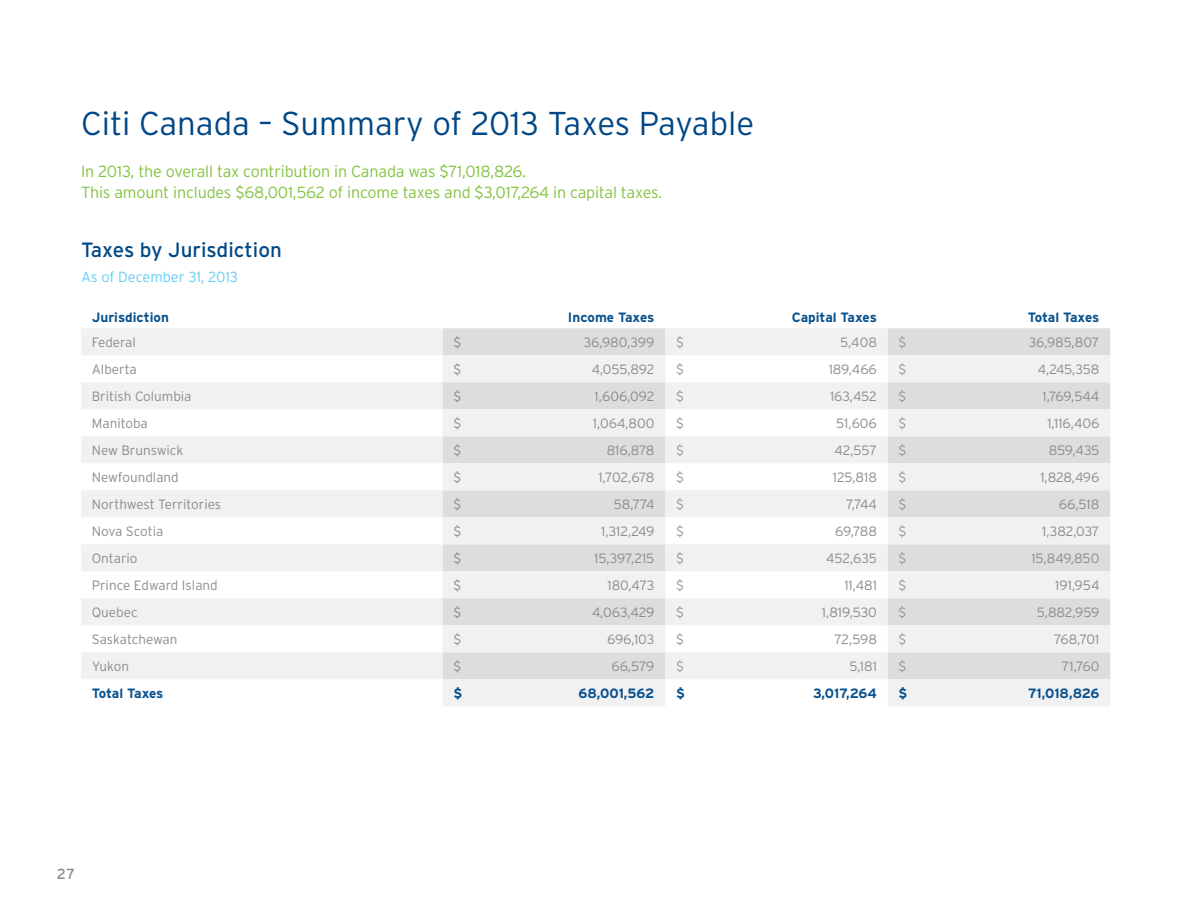
<style>
.page{position:relative;width:1188px;height:918px;background:#fff}
.page>*{position:absolute;margin:0;border:0;box-sizing:border-box;transform-origin:0 0}
.t1{font:300 33px "Interstate";color:#004785}
.t2{font:20.7px "Interstate";color:#004785}
.t3{font:300 16.2px/21.8px "Interstate";letter-spacing:-.01em;color:#82c341}
.t4{font:300 14.7px "Interstate";letter-spacing:-.005em;color:#64cdf6}
.t5{font:14.7px "Interstate";color:#8a8c8e}
.t6{font:300 13.5px "Interstate";color:#8a8c8e}
.t7{font:700 13.5px "Interstate";color:#07518e}
.t8{font:300 13.5px "Interstate";color:#949699}
</style>
<div class="page">
<svg style="left:81px;top:328px;width:362px;height:351px;fill:#f1f1f2"></svg>
<svg style="left:443px;top:328px;width:667px;height:27px;fill:#dcddde"></svg>
<svg style="left:443px;top:355px;width:667px;height:351px;fill:#f1f1f2"></svg>
<h1 class="t1" style="left:81px;top:104px;width:675px">Citi Canada – Summary of 2013 Taxes Payable</h1>
<p class="t3" style="left:81px;top:160px;width:583px">In 2013, the overall tax contribution in Canada was $71,018,826.<br>This amount includes $68,001,562 of income taxes and $3,017,264 in capital taxes.</p>
<h2 class="t2" style="left:81px;top:238px;width:202px">Taxes by Jurisdiction</h2>
<p class="t4" style="left:81px;top:268px;width:159px">As of December 31, 2013</p>
<p class="t7" style="left:92px;top:310px;width:79px">Jurisdiction</p>
<p class="t7" style="left:568px;top:310px;width:88px">Income Taxes</p>
<p class="t7" style="left:792px;top:310px;width:87px">Capital Taxes</p>
<p class="t7" style="left:1028px;top:310px;width:73px">Total Taxes</p>
<p class="t6" style="left:92px;top:335px;width:46px">Federal</p>
<p class="t6" style="left:454px;top:335px;width:9px">$</p>
<p class="t6" style="left:584px;top:335px;width:72px">36,980,399</p>
<p class="t8" style="left:676px;top:335px;width:9px">$</p>
<p class="t6" style="left:840px;top:335px;width:38px">5,408</p>
<p class="t8" style="left:899px;top:335px;width:9px">$</p>
<p class="t6" style="left:1029px;top:335px;width:72px">36,985,807</p>
<p class="t6" style="left:92px;top:362px;width:47px">Alberta</p>
<p class="t6" style="left:454px;top:362px;width:9px">$</p>
<p class="t6" style="left:592px;top:362px;width:64px">4,055,892</p>
<p class="t8" style="left:676px;top:362px;width:9px">$</p>
<p class="t6" style="left:829px;top:362px;width:50px">189,466</p>
<p class="t8" style="left:899px;top:362px;width:9px">$</p>
<p class="t6" style="left:1038px;top:362px;width:63px">4,245,358</p>
<p class="t6" style="left:92px;top:389px;width:101px">British Columbia</p>
<p class="t6" style="left:454px;top:389px;width:9px">$</p>
<p class="t6" style="left:595px;top:389px;width:61px">1,606,092</p>
<p class="t8" style="left:676px;top:389px;width:9px">$</p>
<p class="t6" style="left:830px;top:389px;width:48px">163,452</p>
<p class="t8" style="left:899px;top:389px;width:9px">$</p>
<p class="t6" style="left:1043px;top:389px;width:58px">1,769,544</p>
<p class="t6" style="left:92px;top:416px;width:58px">Manitoba</p>
<p class="t6" style="left:454px;top:416px;width:9px">$</p>
<p class="t6" style="left:593px;top:416px;width:63px">1,064,800</p>
<p class="t8" style="left:676px;top:416px;width:9px">$</p>
<p class="t6" style="left:836px;top:416px;width:42px">51,606</p>
<p class="t8" style="left:899px;top:416px;width:9px">$</p>
<p class="t6" style="left:1047px;top:416px;width:54px">1,116,406</p>
<p class="t6" style="left:92px;top:443px;width:93px">New Brunswick</p>
<p class="t6" style="left:454px;top:443px;width:9px">$</p>
<p class="t6" style="left:607px;top:443px;width:49px">816,878</p>
<p class="t8" style="left:676px;top:443px;width:9px">$</p>
<p class="t6" style="left:834px;top:443px;width:44px">42,557</p>
<p class="t8" style="left:899px;top:443px;width:9px">$</p>
<p class="t6" style="left:1049px;top:443px;width:52px">859,435</p>
<p class="t6" style="left:92px;top:470px;width:89px">Newfoundland</p>
<p class="t6" style="left:454px;top:470px;width:9px">$</p>
<p class="t6" style="left:599px;top:470px;width:57px">1,702,678</p>
<p class="t8" style="left:676px;top:470px;width:9px">$</p>
<p class="t6" style="left:833px;top:470px;width:46px">125,818</p>
<p class="t8" style="left:899px;top:470px;width:9px">$</p>
<p class="t6" style="left:1040px;top:470px;width:61px">1,828,496</p>
<p class="t6" style="left:92px;top:497px;width:131px">Northwest Territories</p>
<p class="t6" style="left:454px;top:497px;width:9px">$</p>
<p class="t6" style="left:614px;top:497px;width:42px">58,774</p>
<p class="t8" style="left:676px;top:497px;width:9px">$</p>
<p class="t6" style="left:846px;top:497px;width:32px">7,744</p>
<p class="t8" style="left:899px;top:497px;width:9px">$</p>
<p class="t6" style="left:1059px;top:497px;width:42px">66,518</p>
<p class="t6" style="left:92px;top:524px;width:73px">Nova Scotia</p>
<p class="t6" style="left:454px;top:524px;width:9px">$</p>
<p class="t6" style="left:601px;top:524px;width:55px">1,312,249</p>
<p class="t8" style="left:676px;top:524px;width:9px">$</p>
<p class="t6" style="left:835px;top:524px;width:43px">69,788</p>
<p class="t8" style="left:899px;top:524px;width:9px">$</p>
<p class="t6" style="left:1042px;top:524px;width:59px">1,382,037</p>
<p class="t6" style="left:92px;top:551px;width:47px">Ontario</p>
<p class="t6" style="left:454px;top:551px;width:9px">$</p>
<p class="t6" style="left:594px;top:551px;width:62px">15,397,215</p>
<p class="t8" style="left:676px;top:551px;width:9px">$</p>
<p class="t6" style="left:826px;top:551px;width:52px">452,635</p>
<p class="t8" style="left:899px;top:551px;width:9px">$</p>
<p class="t6" style="left:1031px;top:551px;width:69px">15,849,850</p>
<p class="t6" style="left:92px;top:578px;width:128px">Prince Edward Island</p>
<p class="t6" style="left:454px;top:578px;width:9px">$</p>
<p class="t6" style="left:607px;top:578px;width:48px">180,473</p>
<p class="t8" style="left:676px;top:578px;width:9px">$</p>
<p class="t6" style="left:844px;top:578px;width:34px">11,481</p>
<p class="t8" style="left:899px;top:578px;width:9px">$</p>
<p class="t6" style="left:1055px;top:578px;width:46px">191,954</p>
<p class="t6" style="left:92px;top:605px;width:47px">Quebec</p>
<p class="t6" style="left:454px;top:605px;width:9px">$</p>
<p class="t6" style="left:592px;top:605px;width:64px">4,063,429</p>
<p class="t8" style="left:676px;top:605px;width:9px">$</p>
<p class="t6" style="left:822px;top:605px;width:57px">1,819,530</p>
<p class="t8" style="left:899px;top:605px;width:9px">$</p>
<p class="t6" style="left:1037px;top:605px;width:64px">5,882,959</p>
<p class="t6" style="left:92px;top:632px;width:87px">Saskatchewan</p>
<p class="t6" style="left:454px;top:632px;width:9px">$</p>
<p class="t6" style="left:607px;top:632px;width:49px">696,103</p>
<p class="t8" style="left:676px;top:632px;width:9px">$</p>
<p class="t6" style="left:835px;top:632px;width:44px">72,598</p>
<p class="t8" style="left:899px;top:632px;width:9px">$</p>
<p class="t6" style="left:1054px;top:632px;width:47px">768,701</p>
<p class="t6" style="left:92px;top:659px;width:39px">Yukon</p>
<p class="t6" style="left:454px;top:659px;width:9px">$</p>
<p class="t6" style="left:611px;top:659px;width:45px">66,579</p>
<p class="t8" style="left:676px;top:659px;width:9px">$</p>
<p class="t6" style="left:849px;top:659px;width:29px">5,181</p>
<p class="t8" style="left:899px;top:659px;width:9px">$</p>
<p class="t6" style="left:1062px;top:659px;width:39px">71,760</p>
<p class="t7" style="left:92px;top:686px;width:73px">Total Taxes</p>
<p class="t7" style="left:454px;top:686px;width:10px">$</p>
<p class="t7" style="left:578px;top:686px;width:78px">68,001,562</p>
<p class="t7" style="left:676px;top:686px;width:10px">$</p>
<p class="t7" style="left:813px;top:686px;width:65px">3,017,264</p>
<p class="t7" style="left:899px;top:686px;width:10px">$</p>
<p class="t7" style="left:1028px;top:686px;width:73px">71,018,826</p>
<p class="t5" style="left:57px;top:865px;width:20px">27</p>
</div>
